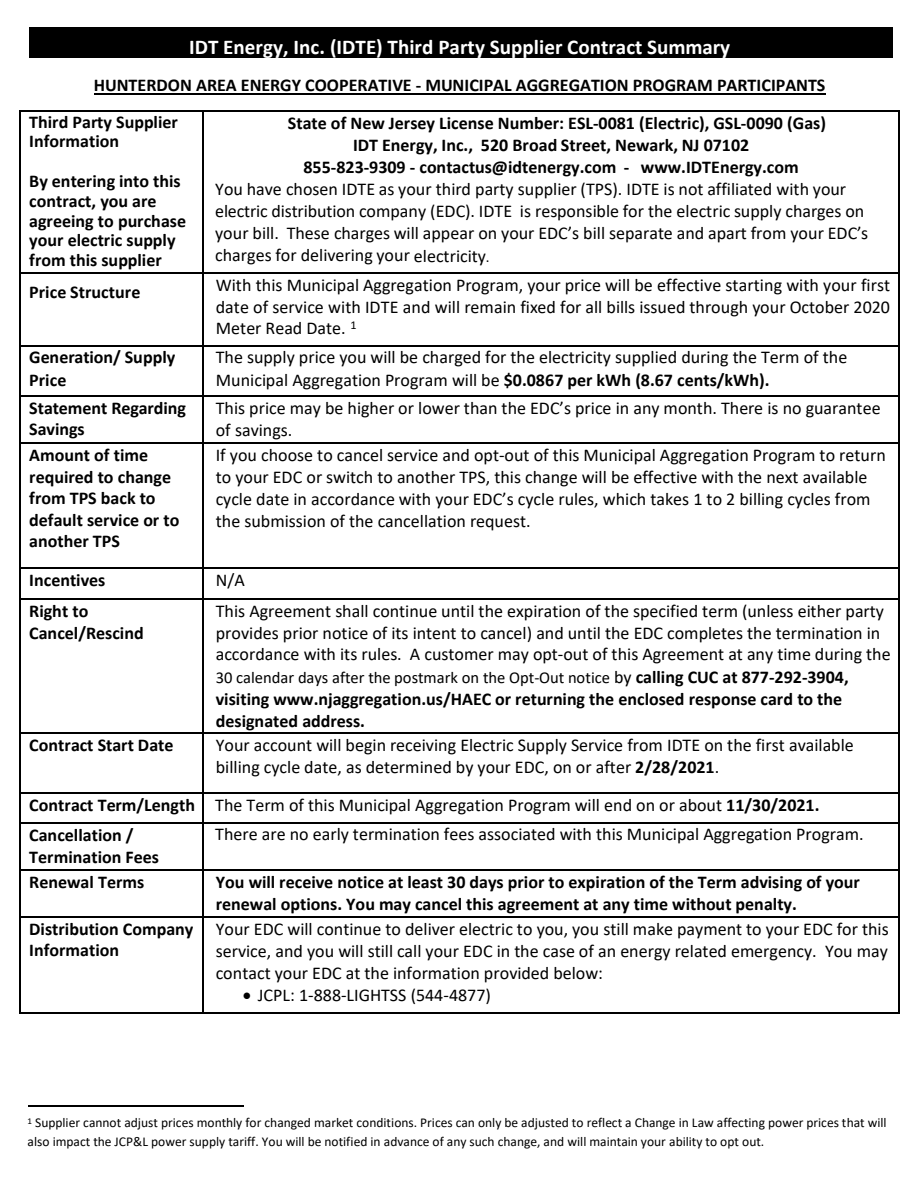
<style>
.page{position:relative;width:918px;height:1188px;background:#fff}
.page>*{position:absolute;margin:0;border:0;box-sizing:border-box;transform-origin:0 0}
.t1{font:700 21px "Calibri";color:#fff}
.t2{font:18px/21.9px "Calibri";color:#000}
.t3{font:700 18px/21.6px "Calibri";color:#000}
.t4{font:16.5px "Calibri";color:#000}
.t5{font:13.5px/18.9px "Calibri";color:#000}
.s1{font-size:15px}
.s2{font-weight:700}
.s3{font-size:18px}
.s4{font-weight:700;font-size:18px}
</style>
<div class="page">
<div style="left:29px;top:27px;width:864px;height:30px;background:#000"></div>
<hr style="left:94px;top:93px;width:731px;height:1px;background:#000">
<hr style="left:21px;top:110px;width:181px;height:2px;background:#000">
<hr style="left:204px;top:110px;width:695px;height:2px;background:#000">
<hr style="left:19px;top:112px;width:2px;height:160px;background:#000">
<hr style="left:202px;top:112px;width:2px;height:160px;background:#000">
<hr style="left:899px;top:112px;width:1px;height:160px;background:#000">
<hr style="left:21px;top:272px;width:181px;height:1px;background:#000">
<hr style="left:204px;top:272px;width:695px;height:1px;background:#000">
<hr style="left:19px;top:273px;width:2px;height:72px;background:#000">
<hr style="left:202px;top:273px;width:2px;height:72px;background:#000">
<hr style="left:899px;top:273px;width:1px;height:72px;background:#000">
<hr style="left:21px;top:345px;width:181px;height:1px;background:#000">
<hr style="left:204px;top:345px;width:695px;height:1px;background:#000">
<hr style="left:19px;top:346px;width:2px;height:49px;background:#000">
<hr style="left:202px;top:346px;width:2px;height:49px;background:#000">
<hr style="left:899px;top:346px;width:1px;height:49px;background:#000">
<hr style="left:21px;top:395px;width:181px;height:1px;background:#000">
<hr style="left:204px;top:395px;width:695px;height:1px;background:#000">
<hr style="left:19px;top:396px;width:2px;height:46px;background:#000">
<hr style="left:202px;top:396px;width:2px;height:46px;background:#000">
<hr style="left:899px;top:396px;width:1px;height:46px;background:#000">
<hr style="left:21px;top:442px;width:181px;height:2px;background:#000">
<hr style="left:204px;top:442px;width:695px;height:2px;background:#000">
<hr style="left:19px;top:444px;width:2px;height:123px;background:#000">
<hr style="left:202px;top:444px;width:2px;height:123px;background:#000">
<hr style="left:899px;top:444px;width:1px;height:123px;background:#000">
<hr style="left:21px;top:567px;width:181px;height:2px;background:#000">
<hr style="left:204px;top:567px;width:695px;height:2px;background:#000">
<hr style="left:19px;top:569px;width:2px;height:29px;background:#000">
<hr style="left:202px;top:569px;width:2px;height:29px;background:#000">
<hr style="left:21px;top:598px;width:181px;height:1px;background:#000">
<hr style="left:204px;top:598px;width:695px;height:1px;background:#000">
<svg style="left:899px;top:567px;width:1px;height:32px"></svg>
<hr style="left:19px;top:599px;width:2px;height:133px;background:#000">
<hr style="left:202px;top:599px;width:2px;height:133px;background:#000">
<hr style="left:899px;top:599px;width:1px;height:133px;background:#000">
<hr style="left:21px;top:732px;width:181px;height:2px;background:#000">
<hr style="left:204px;top:732px;width:695px;height:2px;background:#000">
<hr style="left:19px;top:734px;width:2px;height:59px;background:#000">
<hr style="left:202px;top:734px;width:2px;height:59px;background:#000">
<hr style="left:899px;top:734px;width:1px;height:59px;background:#000">
<hr style="left:21px;top:793px;width:181px;height:1px;background:#000">
<hr style="left:204px;top:793px;width:695px;height:1px;background:#000">
<hr style="left:19px;top:794px;width:2px;height:28px;background:#000">
<hr style="left:202px;top:794px;width:2px;height:28px;background:#000">
<hr style="left:21px;top:822px;width:181px;height:2px;background:#000">
<hr style="left:204px;top:822px;width:695px;height:2px;background:#000">
<svg style="left:899px;top:793px;width:1px;height:31px"></svg>
<hr style="left:19px;top:824px;width:2px;height:45px;background:#000">
<hr style="left:202px;top:824px;width:2px;height:45px;background:#000">
<hr style="left:899px;top:824px;width:1px;height:45px;background:#000">
<hr style="left:21px;top:869px;width:181px;height:2px;background:#000">
<hr style="left:204px;top:869px;width:695px;height:2px;background:#000">
<hr style="left:19px;top:871px;width:2px;height:45px;background:#000">
<hr style="left:202px;top:871px;width:2px;height:45px;background:#000">
<hr style="left:899px;top:871px;width:1px;height:45px;background:#000">
<hr style="left:21px;top:916px;width:181px;height:2px;background:#000">
<hr style="left:204px;top:916px;width:695px;height:2px;background:#000">
<hr style="left:19px;top:918px;width:2px;height:95px;background:#000">
<hr style="left:21px;top:1013px;width:181px;height:1px;background:#000">
<hr style="left:202px;top:918px;width:2px;height:95px;background:#000">
<hr style="left:204px;top:1013px;width:695px;height:1px;background:#000">
<hr style="left:899px;top:918px;width:1px;height:95px;background:#000">
<hr style="left:28px;top:1106px;width:216px;height:1px;background:#000">
<p class="t1" style="left:189px;top:32px;width:543px">IDT Energy, Inc. (IDTE) Third Party Supplier Contract Summary</p>
<p class="t3" style="left:29px;top:66px;width:798px;line-height:36.8px;text-indent:64px">HUNTERDON AREA ENERGY COOPERATIVE - MUNICIPAL AGGREGATION PROGRAM PARTICIPANTS<br>Third Party Supplier</p>
<p class="t3" style="left:29px;top:130px;width:91px">Information</p>
<p class="t3" style="left:29px;top:171px;width:158px;line-height:19.8px">By entering into this contract, you are agreeing to purchase your electric supply from this supplier</p>
<p class="t3" style="left:288px;top:112px;width:540px">State of New Jersey License Number: ESL-0081 (Electric), GSL-0090 (Gas)</p>
<p class="t3" style="left:353px;top:134px;width:398px">IDT Energy, Inc., 520 Broad Street, Newark, NJ 07102</p>
<p class="t3" style="left:303px;top:156px;width:497px">855-823-9309 - contactus@idtenergy.com - www.IDTEnergy.com</p>
<p class="t2" style="left:215px;top:178px;width:655px">You have chosen IDTE as your third party supplier (TPS). IDTE is not affiliated with your electric distribution company (EDC). IDTE is responsible for the electric supply charges on your bill. These charges will appear on your EDC’s bill separate and apart from your EDC’s charges for delivering your electricity<span class="s1">.</span></p>
<p class="t3" style="left:29px;top:281px;width:113px">Price Structure</p>
<p class="t2" style="left:216px;top:273px;width:676px;text-align:justify">With this Municipal Aggregation Program, your price will be effective starting with your first date of service with IDTE and will remain fixed for all bills issued through your October 2020<br>Meter Read Date. <sup>1</sup></p>
<p class="t3" style="left:29px;top:346px;width:148px;line-height:22.2px">Generation/ Supply<br>Price</p>
<p class="t2" style="left:216px;top:346px;width:633px">The supply price you will be charged for the electricity supplied during the Term of the<br>Municipal Aggregation Program will be <span class="s2">$0.0867 per kWh (8.67 cents/kWh).</span></p>
<p class="t3" style="left:29px;top:397px;width:158px">Statement Regarding<br>Savings</p>
<p class="t2" style="left:216px;top:396px;width:666px">This price may be higher or lower than the EDC’s price in any month. There is no guarantee of savings.</p>
<p class="t3" style="left:29px;top:444px;width:152px">Amount of time required to change from TPS back to default service or to another TPS</p>
<p class="t2" style="left:216px;top:444px;width:672px">If you choose to cancel service and opt-out of this Municipal Aggregation Program to return to your EDC or switch to another TPS, this change will be effective with the next available cycle date in accordance with your EDC’s cycle rules, which takes 1 to 2 billing cycles from the submission of the cancellation request.</p>
<p class="t3" style="left:29px;top:569px;width:78px">Incentives</p>
<p class="t2" style="left:216px;top:569px;width:31px">N/A</p>
<p class="t3" style="left:29px;top:599px;width:116px">Right to<br>Cancel/Rescind</p>
<p class="t2" style="left:216px;top:599px;width:676px">This Agreement shall continue until the expiration of the specified term (unless either party provides prior notice of its intent to cancel) and until the EDC completes the termination in accordance with its rules. A customer may opt-out of this Agreement at any time during the</p>
<p class="t4" style="left:216px;top:666px;width:635px">30 calendar days after the postmark on the Opt-Out notice <span class="s3">by</span> <span class="s4">calling CUC at 877-292-3904,</span></p>
<p class="t3" style="left:216px;top:687px;width:628px">visiting www.njaggregation.us/HAEC or returning the enclosed response card to the designated address.</p>
<p class="t3" style="left:29px;top:734px;width:146px">Contract Start Date</p>
<p class="t2" style="left:216px;top:734px;width:640px">Your account will begin receiving Electric Supply Service from IDTE on the first available billing cycle date, as determined by your EDC, on or after <span class="s2">2/28/2021</span>.</p>
<p class="t2" style="left:29px;top:790px;width:792px;line-height:29.8px"><span class="s2">Contract Term/Length</span> The Term of this Municipal Aggregation Program will end on or about <span class="s2">11/30/2021.<br>Cancellation /</span></p>
<p class="t3" style="left:29px;top:846px;width:131px">Termination Fees</p>
<p class="t2" style="left:215px;top:822px;width:650px">There are no early termination fees associated with this Municipal Aggregation Program.</p>
<p class="t3" style="left:29px;top:871px;width:117px">Renewal Terms</p>
<p class="t3" style="left:216px;top:871px;width:646px">You will receive notice at least 30 days prior to expiration of the Term advising of your renewal options. You may cancel this agreement at any time without penalty.</p>
<p class="t3" style="left:29px;top:918px;width:166px">Distribution Company<br>Information</p>
<p class="t2" style="left:216px;top:917px;width:675px;text-align:justify">Your EDC will continue to deliver electric to you, you still make payment to your EDC for this service, and you will still call your EDC in the case of an energy related emergency. You may contact your EDC at the information provided below:</p>
<p class="t2" style="left:243px;top:984px;width:250px">• JCPL: 1-888-LIGHTSS (544-4877)</p>
<p class="t5" style="left:28px;top:1113px;width:861px"><sup>1</sup> Supplier cannot adjust prices monthly for changed market conditions. Prices can only be adjusted to reflect a Change in Law affecting power prices that will also impact the JCP&amp;L power supply tariff. You will be notified in advance of any such change, and will maintain your ability to opt out.</p>
</div>
